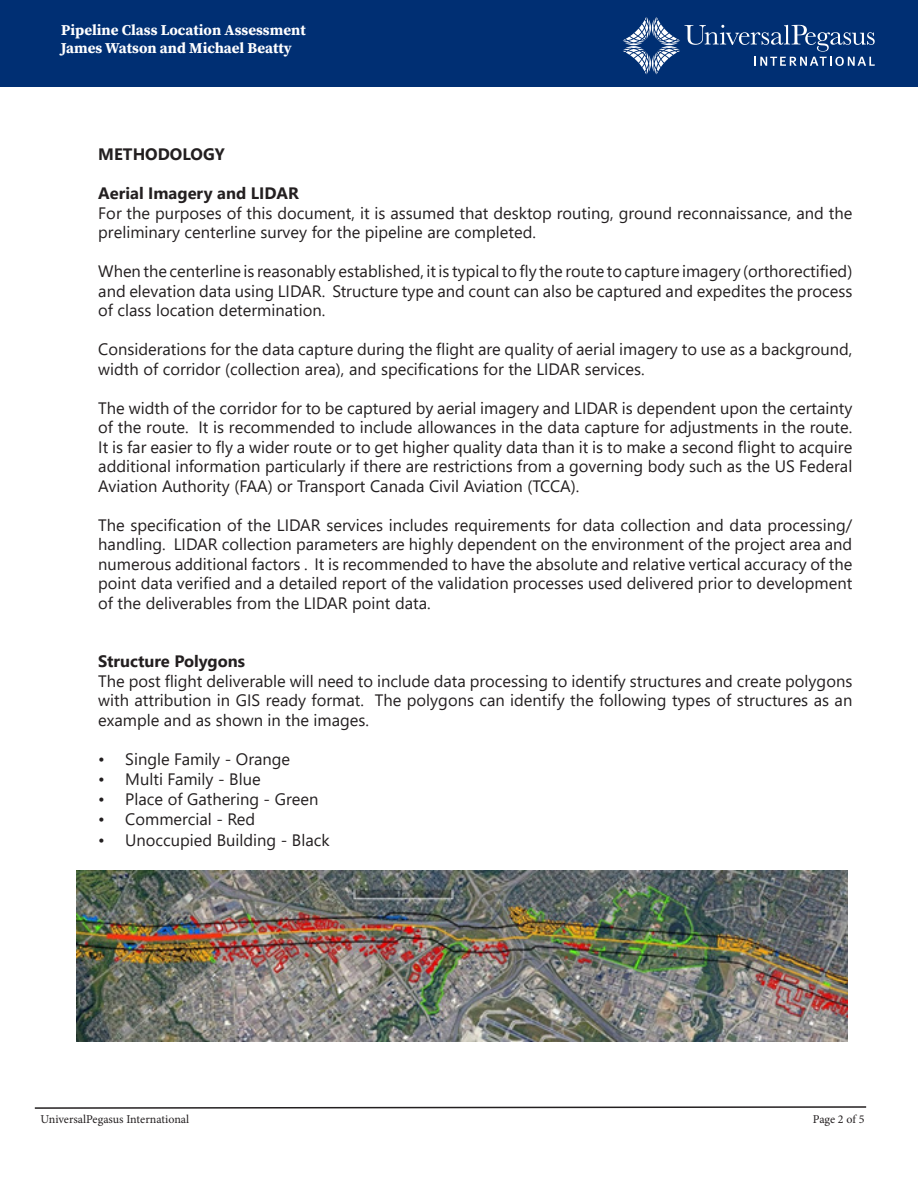
<style>
.page{position:relative;width:918px;height:1188px;background:#fff}
.page>*{position:absolute;margin:0;border:0;box-sizing:border-box;transform-origin:0 0}
.t1{font:16.5px/19.5px "Segoe UI";color:#231f20;text-align:justify}
.t2{font:700 16.5px "Segoe UI";color:#231f20}
.t3{font:15px "Source Serif Variable";color:#fff}
.t4{font:12px "Minion Pro";letter-spacing:-.005em;color:#231f20}
</style>
<div class="page">
<svg style="left:34px;top:1106px;width:833px;height:3px"></svg>
<div style="left:0;top:0;width:918px;height:86px;background:#002f73"></div>
<svg style="left:623px;top:17px;width:252px;height:57px"></svg>
<img style="left:76px;top:870px;width:772px;height:171px">
<p class="t3" style="left:61px;top:20px;width:246px">Pipeline Class Location Assessment</p>
<p class="t3" style="left:61px;top:38px;width:232px">James Watson and Michael Beatty</p>
<p class="t2" style="left:98px;top:139px;width:128px">METHODOLOGY</p>
<p class="t2" style="left:98px;top:178px;width:202px">Aerial Imagery and LIDAR</p>
<p class="t1" style="left:98px;top:202px;width:756px">For the purposes of this document, it is assumed that desktop routing, ground reconnaissance, and the preliminary centerline survey for the pipeline are completed.</p>
<p class="t1" style="left:98px;top:260px;width:756px">When the centerline is reasonably established, it is typical to fly the route to capture imagery (orthorectified) and elevation data using LIDAR. Structure type and count can also be captured and expedites the process of class location determination.</p>
<p class="t1" style="left:98px;top:338px;width:756px">Considerations for the data capture during the flight are quality of aerial imagery to use as a background, width of corridor (collection area), and specifications for the LIDAR services.</p>
<p class="t1" style="left:98px;top:397px;width:756px">The width of the corridor for to be captured by aerial imagery and LIDAR is dependent upon the certainty of the route. It is recommended to include allowances in the data capture for adjustments in the route.<br>It is far easier to fly a wider route or to get higher quality data than it is to make a second flight to acquire additional information particularly if there are restrictions from a governing body such as the US Federal Aviation Authority (FAA) or Transport Canada Civil Aviation (TCCA).</p>
<p class="t1" style="left:98px;top:514px;width:756px">The specification of the LIDAR services includes requirements for data collection and data processing/ handling. LIDAR collection parameters are highly dependent on the environment of the project area and numerous additional factors . It is recommended to have the absolute and relative vertical accuracy of the point data verified and a detailed report of the validation processes used delivered prior to development of the deliverables from the LIDAR point data.</p>
<p class="t2" style="left:98px;top:646px;width:148px">Structure Polygons</p>
<p class="t1" style="left:98px;top:670px;width:756px">The post flight deliverable will need to include data processing to identify structures and create polygons with attribution in GIS ready format. The polygons can identify the following types of structures as an example and as shown in the images.</p>
<p class="t1" style="left:98px;top:748px;width:193px">• Single Family - Orange</p>
<p class="t1" style="left:98px;top:768px;width:164px">• Multi Family - Blue</p>
<p class="t1" style="left:98px;top:788px;width:222px">• Place of Gathering - Green</p>
<p class="t1" style="left:98px;top:807px;width:159px">• Commercial - Red</p>
<p class="t1" style="left:98px;top:829px;width:233px">• Unoccupied Building - Black</p>
<p class="t4" style="left:40px;top:1111px;width:150px">UniversalPegasus International</p>
<p class="t4" style="left:813px;top:1111px;width:53px">Page 2 of 5</p>
</div>
